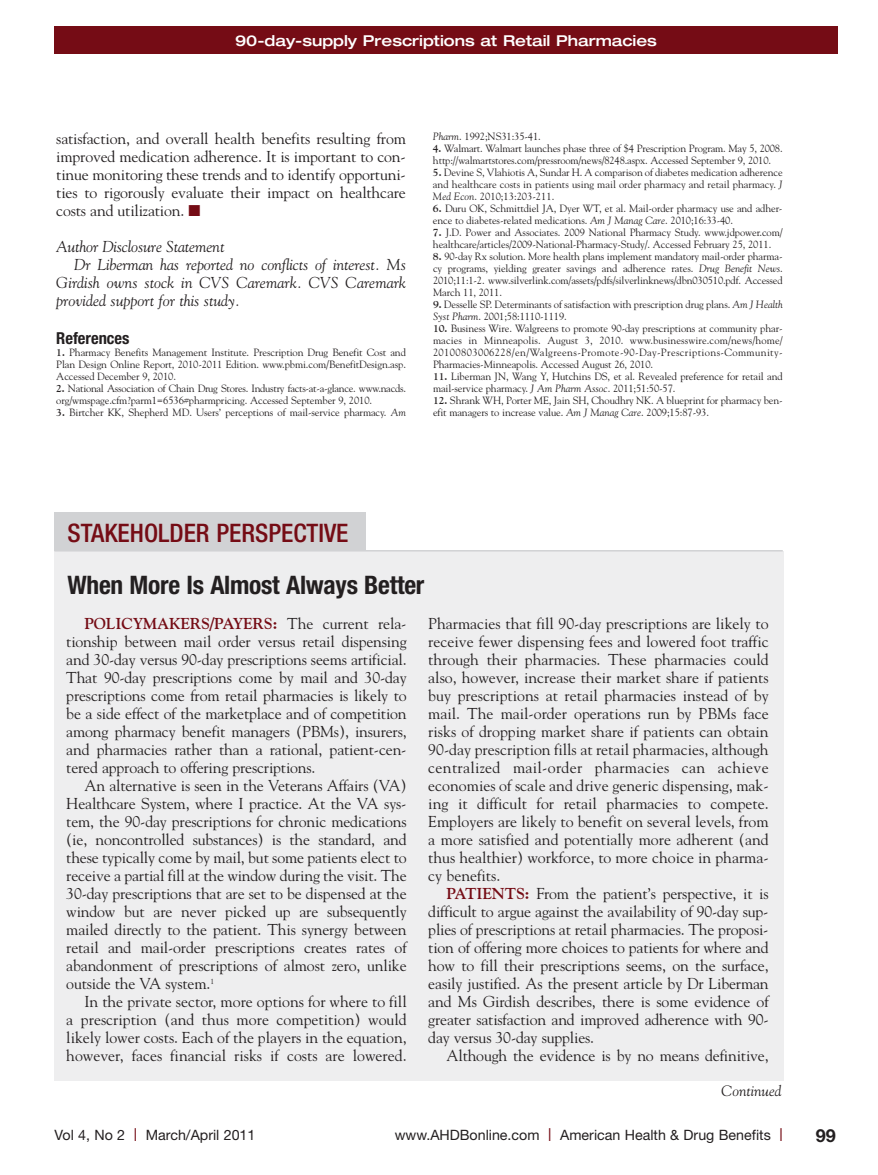
<style>
.page{position:relative;width:878px;height:1175px;background:#fff}
.page>*{position:absolute;margin:0;border:0;box-sizing:border-box;transform-origin:0 0}
.t1{font:700 condensed 25.5px "Helvetica Neue";letter-spacing:-.01em;color:#231f20}
.t2{font:500 condensed 25.5px "Helvetica Neue";color:#750c15}
.t3{font:700 18px "Helvetica Neue";color:#231f20}
.t4{font:700 condensed 16.5px "Helvetica Neue";color:#231f20}
.t5{font:15.75px/18px "Goudy";letter-spacing:-.01em;color:#231f20;text-align:justify}
.t6{font:italic 15.75px "Goudy";letter-spacing:-.01em;color:#231f20}
.t7{font:500 expanded 15px "Helvetica Neue";color:#fff}
.t8{font:italic 15px "Goudy";color:#231f20}
.t9{font:14.25px "Helvetica Neue";color:#231f20}
.t10{font:10.5px/12px "Goudy";letter-spacing:-.01em;color:#231f20}
.s1{color:#750c15}
.s2{font-weight:700}
.s3{font-style:italic}
.s4{font-weight:700;color:#750c15}
.s5{font-weight:300;font-size:18px;color:#750c15}
</style>
<div class="page">
<div style="left:54px;top:26px;width:783px;height:27px;background:#750c15"></div>
<div style="left:54px;top:551px;width:729px;height:529px;background:#eeeeef"></div>
<div style="left:54px;top:513px;width:312px;height:38px;background:#d1d2d4"></div>
<hr style="left:54px;top:550px;width:728px;height:1px;background:#d1d2d4">
<p class="t7" style="left:235px;top:35px;width:423px">90-day-supply Prescriptions at Retail Pharmacies</p>
<p class="t5" style="left:56px;top:130px;width:351px">satisfaction, and overall health benefits resulting from improved medication adherence. It is important to con&shy;tinue monitoring these trends and to identify opportuni&shy;ties to rigorously evaluate their impact on healthcare costs and utilization. <span class="s1">■</span></p>
<p class="t6" style="left:56px;top:237px;width:170px">Author Disclosure Statement</p>
<p class="t6" style="left:74px;top:255px;width:333px">Dr Liberman has reported no conflicts of interest. Ms</p>
<p class="t6" style="left:56px;top:273px;width:351px">Girdish owns stock in CVS Caremark. CVS Caremark</p>
<p class="t6" style="left:56px;top:291px;width:185px">provided support for this study.</p>
<p class="t4" style="left:56px;top:332px;width:75px">References</p>
<p class="t10" style="left:56px;top:346px;width:351px;text-align:justify"><span class="s2">1.</span> Pharmacy Benefits Management Institute. Prescription Drug Benefit Cost and Plan Design Online Report, 2010-2011 Edition. www.pbmi.com/BenefitDesign.asp.<br>Accessed December 9, 2010.</p>
<p class="t10" style="left:56px;top:382px;width:351px"><span class="s2">2.</span> National Association of Chain Drug Stores. Industry facts-at-a-glance. www.nacds. org/wmspage.cfm?parm1=6536#pharmpricing. Accessed September 9, 2010.</p>
<p class="t10" style="left:56px;top:406px;width:351px"><span class="s2">3.</span> Birtcher KK, Shepherd MD. Users’ perceptions of mail-service pharmacy. <span class="s3">Am</span></p>
<p class="t10" style="left:433px;top:130px;width:109px"><span class="s3">Pharm</span>. 1992;NS31:35-41.</p>
<p class="t10" style="left:433px;top:142px;width:351px"><span class="s2">4.</span> Walmart. Walmart launches phase three of $4 Prescription Program. May 5, 2008. http://walmartstores.com/pressroom/news/8248.aspx. Accessed September 9, 2010.</p>
<p class="t10" style="left:433px;top:166px;width:351px;text-align:justify"><span class="s2">5.</span> Devine S, Vlahiotis A, Sundar H. A comparison of diabetes medication adherence and healthcare costs in patients using mail order pharmacy and retail pharmacy. <span class="s3">J Med Econ</span>. 2010;13:203-211.</p>
<p class="t10" style="left:433px;top:202px;width:351px"><span class="s2">6.</span> Duru OK, Schmittdiel JA, Dyer WT, et al. Mail-order pharmacy use and adher&shy;ence to diabetes-related medications. <span class="s3">Am J Manag Care</span>. 2010;16:33-40.</p>
<p class="t10" style="left:433px;top:226px;width:351px"><span class="s2">7.</span> J.D. Power and Associates. 2009 National Pharmacy Study. www.jdpower.com/ healthcare/articles/2009-National-Pharmacy-Study/. Accessed February 25, 2011.</p>
<p class="t10" style="left:433px;top:250px;width:351px;text-align:justify"><span class="s2">8.</span> 90-day Rx solution. More health plans implement mandatory mail-order pharma&shy;cy programs, yielding greater savings and adherence rates. <span class="s3">Drug Benefit News</span>.<br>2010;11:1-2. www.silverlink.com/assets/pdfs/silverlinknews/dbn030510.pdf. Accessed March 11, 2011.</p>
<p class="t10" style="left:433px;top:298px;width:351px"><span class="s2">9.</span> Desselle SP. Determinants of satisfaction with prescription drug plans. <span class="s3">Am J Health<br>Syst Pharm</span>. 2001;58:1110-1119.</p>
<p class="t10" style="left:433px;top:322px;width:351px;text-align:justify"><span class="s2">10.</span> Business Wire. Walgreens to promote 90-day prescriptions at community phar&shy;macies in Minneapolis. August 3, 2010. www.businesswire.com/news/home/ 20100803006228/en/Walgreens-Promote-90-Day-Prescriptions-Community-Pharmacies-Minneapolis. Accessed August 26, 2010.</p>
<p class="t10" style="left:433px;top:370px;width:351px"><span class="s2">11.</span> Liberman JN, Wang Y, Hutchins DS, et al. Revealed preference for retail and mail-service pharmacy. <span class="s3">J Am Pharm Assoc</span>. 2011;51:50-57.</p>
<p class="t10" style="left:433px;top:394px;width:351px"><span class="s2">12.</span> Shrank WH, Porter ME, Jain SH, Choudhry NK. A blueprint for pharmacy ben&shy;efit managers to increase value. <span class="s3">Am J Manag Care</span>. 2009;15:87-93.</p>
<h1 class="t2" style="left:68px;top:523px;width:282px">STAKEHOLDER PERSPECTIVE</h1>
<h1 class="t1" style="left:67px;top:575px;width:358px">When More Is Almost Always Better</h1>
<p class="t5" style="left:66px;top:615px;width:342px;text-indent:18px"><span class="s4">POLICYMAKERS/PAYERS:</span> The current rela&shy;tionship between mail order versus retail dispensing and 30-day versus 90-day prescriptions seems artificial.<br>That 90-day prescriptions come by mail and 30-day prescriptions come from retail pharmacies is likely to be a side effect of the marketplace and of competition among pharmacy benefit managers (PBMs), insurers, and pharmacies rather than a rational, patient-cen&shy;tered approach to offering prescriptions.</p>
<p class="t5" style="left:66px;top:777px;width:342px;text-indent:18px">An alternative is seen in the Veterans Affairs (VA)<br>Healthcare System, where I practice. At the VA sys&shy;tem, the 90-day prescriptions for chronic medications (ie, noncontrolled substances) is the standard, and these typically come by mail, but some patients elect to receive a partial fill at the window during the visit. The 30-day prescriptions that are set to be dispensed at the window but are never picked up are subsequently mailed directly to the patient. This synergy between retail and mail-order prescriptions creates rates of abandonment of prescriptions of almost zero, unlike outside the VA system.<sup>1</sup></p>
<p class="t5" style="left:66px;top:993px;width:342px;text-indent:18px">In the private sector, more options for where to fill a prescription (and thus more competition) would likely lower costs. Each of the players in the equation, however, faces financial risks if costs are lowered.</p>
<p class="t5" style="left:428px;top:615px;width:342px">Pharmacies that fill 90-day prescriptions are likely to receive fewer dispensing fees and lowered foot traffic through their pharmacies. These pharmacies could also, however, increase their market share if patients buy prescriptions at retail pharmacies instead of by mail. The mail-order operations run by PBMs face risks of dropping market share if patients can obtain 90-day prescription fills at retail pharmacies, although centralized mail-order pharmacies can achieve economies of scale and drive generic dispensing, mak&shy;ing it difficult for retail pharmacies to compete.<br>Employers are likely to benefit on several levels, from a more satisfied and potentially more adherent (and thus healthier) workforce, to more choice in pharma&shy;cy benefits.</p>
<p class="t5" style="left:428px;top:885px;width:342px;text-indent:18px"><span class="s4">PATIENTS:</span> From the patient’s perspective, it is difficult to argue against the availability of 90-day sup&shy;plies of prescriptions at retail pharmacies. The proposi&shy;tion of offering more choices to patients for where and how to fill their prescriptions seems, on the surface, easily justified. As the present article by Dr Liberman and Ms Girdish describes, there is some evidence of greater satisfaction and improved adherence with 90- day versus 30-day supplies.</p>
<p class="t5" style="left:446px;top:1047px;width:324px">Although the evidence is by no means definitive,</p>
<p class="t8" style="left:721px;top:1081px;width:61px">Continued</p>
<p class="t9" style="left:55px;top:1129px;width:202px">Vol 4, No 2 <span class="s5">l</span> March/April 2011</p>
<p class="t9" style="left:395px;top:1129px;width:389px">www.AHDBonline.com <span class="s5">l</span> American Health &amp; Drug Benefits <span class="s5">l</span></p>
<p class="t3" style="left:816px;top:1129px;width:21px">99</p>
</div>
